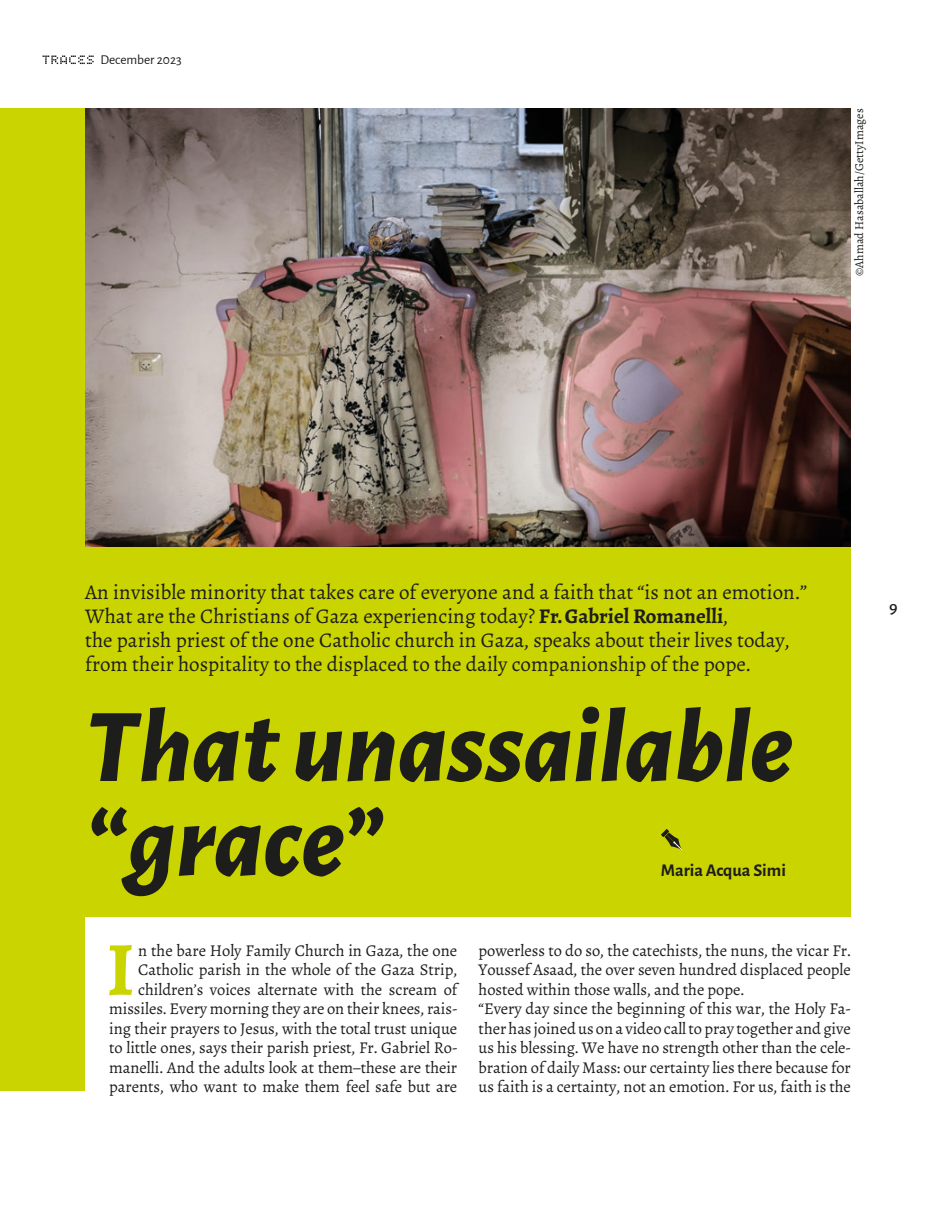
<style>
.page{position:relative;width:936px;height:1212px;background:#fff}
.page>*{position:absolute;margin:0;border:0;box-sizing:border-box;transform-origin:0 0}
.t1{font:italic 800 105px/94.5px "Alegreya Sans";color:#1d1d1b}
.t2{font:700 76.65px "Alegreya";color:#cad400}
.t3{font:21px/24px "Alegreya";color:#1d1d1b}
.t4{font:700 18px "Alegreya Sans";color:#1d1d1b}
.t5{font:500 18px "Alegreya Sans";color:#1d1d1b}
.t6{font:16.5px/19.5px "Alegreya";letter-spacing:-.005em;color:#1d1d1b;text-align:right}
.t7{font:13.5px "Alegreya Sans";color:#1d1d1b}
.t8{font:12px "Alegreya";color:#1d1d1b}
.s1{font-weight:700}
</style>
<div class="page">
<svg style="left:43px;top:56px;width:51px;height:8px"></svg>
<div style="left:0;top:108px;width:850px;height:983px;background:#cad400"></div>
<div style="left:85px;top:917px;width:776px;height:186px;background:#fff"></div>
<img style="left:85px;top:108px;width:765px;height:438px">
<svg style="left:661px;top:829px;width:21px;height:21px"></svg>
<p class="t7" style="left:100px;top:51px;width:83px">December 2023</p>
<p class="t8" style="left:851px;top:276px;width:169px;rotate:-90deg">©Ahmad Hasaballah/GettyImages</p>
<p class="t3" style="left:85px;top:580px;width:723px">An invisible minority that takes care of everyone and a faith that “is not an emotion.” What are the Christians of Gaza experiencing today? <span class="s1">Fr. Gabriel Romanelli</span>,<br>the parish priest of the one Catholic church in Gaza, speaks about their lives today, from their hospitality to the displaced to the daily companionship of the pope.</p>
<h1 class="t1" style="left:85px;top:692px;width:710px">That unassailable “grace”</h1>
<p class="t4" style="left:660px;top:856px;width:127px">Maria Acqua Simi</p>
<p class="t6" style="left:109px;top:940px;width:350px">n the bare Holy Family Church in Gaza, the one Catholic parish in the whole of the Gaza Strip, children’s voices alternate with the scream of missiles. Every morning they are on their knees, rais&shy;ing their prayers to Jesus, with the total trust unique to little ones, says their parish priest, Fr. Gabriel Ro&shy;manelli. And the adults look at them–these are their parents, who want to make them feel safe but are</p>
<p class="t6" style="left:478px;top:940px;width:374px;text-align:left">powerless to do so, the catechists, the nuns, the vicar Fr.<br>Youssef Asaad, the over seven hundred displaced people hosted within those walls, and the pope.<br>“Every day since the beginning of this war, the Holy Fa&shy;ther has joined us on a video call to pray together and give us his blessing. We have no strength other than the cele&shy;bration of daily Mass: our certainty lies there because for us faith is a certainty, not an emotion. For us, faith is the</p>
<h2 class="t2" style="left:106px;top:920px;width:29px">I</h2>
<p class="t5" style="left:889px;top:595px;width:10px">9</p>
</div>
